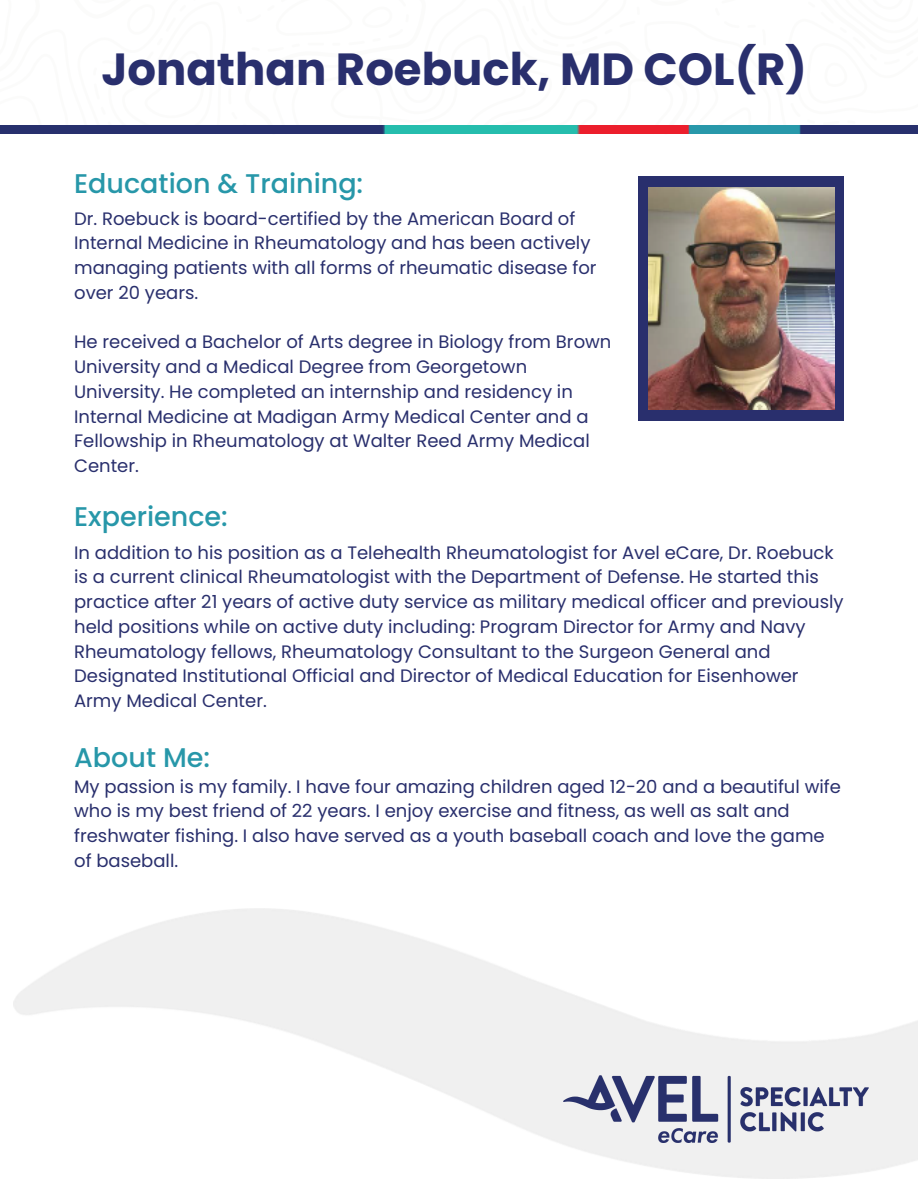
<style>
.page{position:relative;width:918px;height:1188px;background:#fff}
.page>*{position:absolute;margin:0;border:0;box-sizing:border-box;transform-origin:0 0}
.t1{font:700 45px "Poppins";color:#292f6d}
.t2{font:500 27px "Poppins";color:#2797a9}
.t3{font:18px/24.8px "Poppins";color:#292f6d}
</style>
<div class="page">
<svg style="left:0;top:125px;width:918px;height:9px;background:#3e587a"></svg>
<img style="left:14px;top:909px;width:904px;height:270px">
<img style="left:0;top:126px;width:918px;height:7px">
<div style="left:639px;top:177px;width:205px;height:244px;background:#292f6d"></div>
<img style="left:564px;top:1076px;width:305px;height:66px">
<img style="left:648px;top:187px;width:187px;height:223px">
<h1 class="t1" style="left:101px;top:38px;width:707px">Jonathan Roebuck, MD COL(R)</h1>
<h2 class="t2" style="left:74px;top:165px;width:291px">Education &amp; Training:</h2>
<p class="t3" style="left:74px;top:206px;width:524px">Dr. Roebuck is board-certified by the American Board of Internal Medicine in Rheumatology and has been actively managing patients with all forms of rheumatic disease for over 20 years.</p>
<p class="t3" style="left:74px;top:330px;width:539px">He received a Bachelor of Arts degree in Biology from Brown University and a Medical Degree from Georgetown University. He completed an internship and residency in Internal Medicine at Madigan Army Medical Center and a Fellowship in Rheumatology at Walter Reed Army Medical Center.</p>
<h2 class="t2" style="left:74px;top:498px;width:155px">Experience:</h2>
<p class="t3" style="left:74px;top:540px;width:771px">In addition to his position as a Telehealth Rheumatologist for Avel eCare, Dr. Roebuck is a current clinical Rheumatologist with the Department of Defense. He started this practice after 21 years of active duty service as military medical officer and previously held positions while on active duty including: Program Director for Army and Navy Rheumatology fellows, Rheumatology Consultant to the Surgeon General and Designated Institutional Official and Director of Medical Education for Eisenhower Army Medical Center.</p>
<h2 class="t2" style="left:74px;top:738px;width:138px">About Me:</h2>
<p class="t3" style="left:74px;top:774px;width:768px">My passion is my family. I have four amazing children aged 12-20 and a beautiful wife who is my best friend of 22 years. I enjoy exercise and fitness, as well as salt and freshwater fishing. I also have served as a youth baseball coach and love the game of baseball.</p>
</div>
